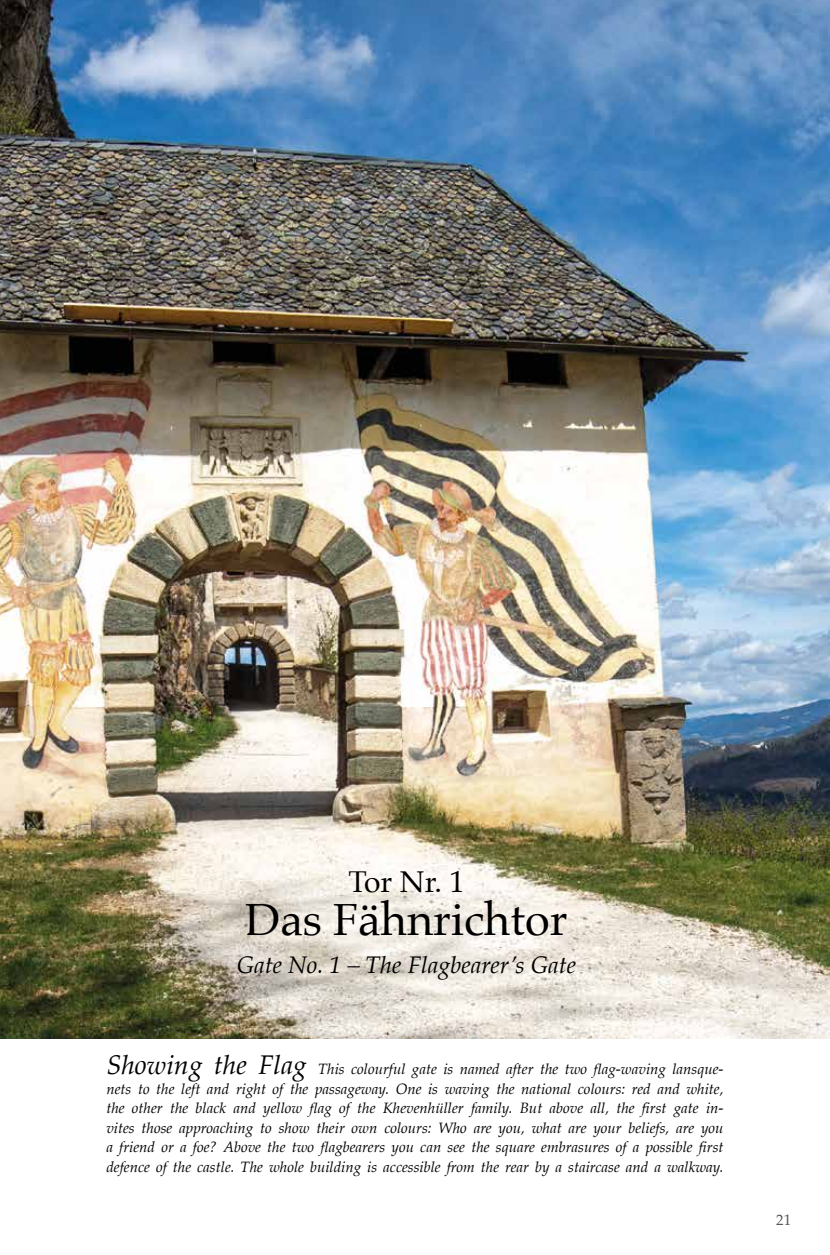
<style>
.page{position:relative;width:830px;height:1255px;background:#fff}
.page>*{position:absolute;margin:0;border:0;box-sizing:border-box;transform-origin:0 0}
.t1{font:45px "Palatino";color:#000}
.t2{font:30px "Palatino";color:#000}
.t3{font:italic 24px "Palatino";color:#000}
.t4{font:italic 15px/19.5px "Palatino";color:#000;text-align:justify}
.t5{font:15px "Palatino";color:#575756}
.s1{font-size:27px}
</style>
<div class="page">
<img style="left:0;top:0;width:829px;height:1037px">
<h2 class="t2" style="left:348px;top:857px;width:117px">Tor Nr. 1</h2>
<h1 class="t1" style="left:245px;top:882px;width:323px">Das Fähnrichtor</h1>
<h3 class="t3" style="left:237px;top:944px;width:340px">Gate No. 1 – The Flagbearer’s Gate</h3>
<p class="t4" style="left:106px;top:1058px;width:618px"><span class="s1">Showing the Flag</span> This colourful gate is named after the two flag-waving lansque&shy;nets to the left and right of the passageway. One is waving the national colours: red and white, the other the black and yellow flag of the Khevenhüller family. But above all, the first gate in&shy;vites those approaching to show their own colours: Who are you, what are your beliefs, are you a friend or a foe? Above the two flagbearers you can see the square embrasures of a possible first defence of the castle. The whole building is accessible from the rear by a staircase and a walkway.</p>
<p class="t5" style="left:775px;top:1207px;width:16px">21</p>
</div>
